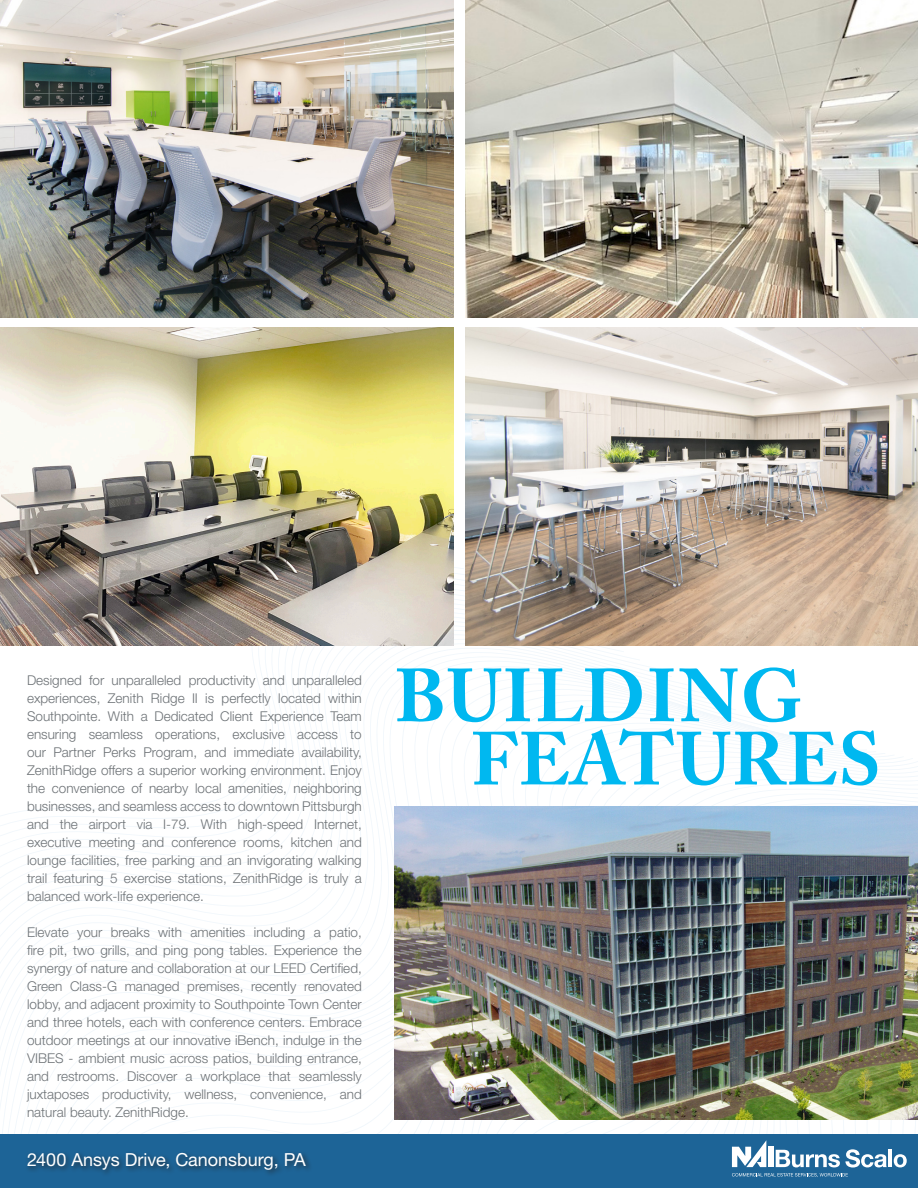
<style>
.page{position:relative;width:918px;height:1188px;background:#fff}
.page>*{position:absolute;margin:0;border:0;box-sizing:border-box;transform-origin:0 0}
.t1{font:700 74.25px "Adobe Caslon Pro";letter-spacing:.015em;color:#00b8f0}
.t2{font:18px "Helvetica Neue LT Std";letter-spacing:-.005em;color:#fff}
.t3{font:300 13.5px/18px "Helvetica Neue LT Std";color:#6d7276;text-align:justify}
</style>
<div class="page">
<svg style="left:291px;top:1008px;width:625px;height:126px"></svg>
<img style="left:0;top:0;width:454px;height:317px">
<img style="left:0;top:328px;width:454px;height:317px">
<img style="left:466px;top:0;width:452px;height:317px">
<img style="left:466px;top:328px;width:452px;height:317px">
<img style="left:394px;top:806px;width:524px;height:314px">
<div style="left:0;top:1134px;width:918px;height:54px;background:#1d6497"></div>
<div style="left:25px;top:1151px;width:288px;height:26px;background:#231f20;opacity:.75"></div>
<hr style="left:889px;top:1150px;width:3px;height:17px;background:#fff">
<svg style="left:894px;top:1154px;width:13px;height:13px"></svg>
<svg style="left:732px;top:1140px;width:155px;height:37px"></svg>
<p class="t3" style="left:27px;top:671px;width:336px">Designed for unparalleled productivity and unparalleled experiences, Zenith Ridge II is perfectly located within Southpointe. With a Dedicated Client Experience Team ensuring seamless operations, exclusive access to our Partner Perks Program, and immediate availability, ZenithRidge offers a superior working environment. Enjoy the convenience of nearby local amenities, neighboring businesses, and seamless access to downtown Pittsburgh and the airport via I-79. With high-speed Internet, executive meeting and conference rooms, kitchen and lounge facilities, free parking and an invigorating walking trail featuring 5 exercise stations, ZenithRidge is truly a balanced work-life experience.</p>
<p class="t3" style="left:27px;top:923px;width:336px">Elevate your breaks with amenities including a patio, fire pit, two grills, and ping pong tables. Experience the synergy of nature and collaboration at our LEED Certified, Green Class-G managed premises, recently renovated lobby, and adjacent proximity to Southpointe Town Center and three hotels, each with conference centers. Embrace outdoor meetings at our innovative iBench, indulge in the VIBES - ambient music across patios, building entrance, and restrooms. Discover a workplace that seamlessly juxtaposes productivity, wellness, convenience, and natural beauty. ZenithRidge.</p>
<p class="t2" style="left:27px;top:1149px;width:280px">2400 Ansys Drive, Canonsburg, PA</p>
<p class="t1" style="left:395px;top:652px;width:410px">BUILDING</p>
<p class="t1" style="left:471px;top:715px;width:412px">FEATURES</p>
</div>
